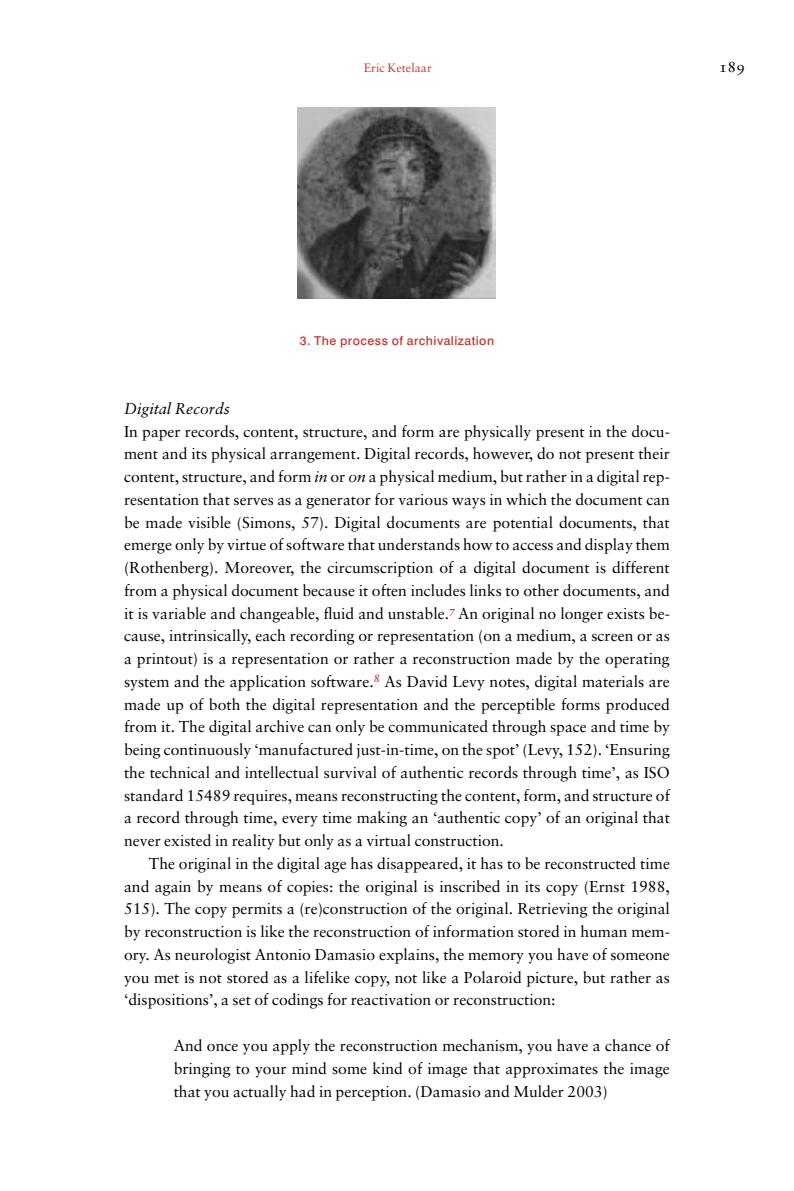
<style>
.page{position:relative;width:794px;height:1191px;background:#fff}
.page>*{position:absolute;margin:0;border:0;box-sizing:border-box;transform-origin:0 0}
.t1{font:15.75px/22.8px "Sabon";color:#000;text-align:justify}
.t2{font:italic 15.75px "Sabon";color:#000}
.t3{font:15.75px "Sabon Roman SC";color:#000}
.t4{font:500 12.25px "Swiss 721 BT";letter-spacing:.04em;color:#c43935}
.t5{font:12.25px "Sabon";color:#c43935}
.s1{font-style:italic}
</style>
<div class="page">
<img style="left:298px;top:107px;width:197px;height:191px">
<p class="t5" style="left:364px;top:61px;width:70px">Eric Ketelaar</p>
<p class="t3" style="left:719px;top:58px;width:28px">189</p>
<p class="t4" style="left:300px;top:334px;width:196px">3. The process of archivalization</p>
<p class="t2" style="left:124px;top:399px;width:107px">Digital Records</p>
<p class="t1" style="left:124px;top:419px;width:547px">In paper records, content, structure, and form are physically present in the docu&shy;ment and its physical arrangement. Digital records, however, do not present their content, structure, and form <span class="s1">in</span> or <span class="s1">on</span> a physical medium, but rather in a digital rep&shy;resentation that serves as a generator for various ways in which the document can be made visible (Simons, 57). Digital documents are potential documents, that emerge only by virtue of software that understands how to access and display them (Rothenberg). Moreover, the circumscription of a digital document is different from a physical document because it often includes links to other documents, and it is variable and changeable, fluid and unstable.<sup>7</sup> An original no longer exists be&shy;cause, intrinsically, each recording or representation (on a medium, a screen or as a printout) is a representation or rather a reconstruction made by the operating system and the application software.<sup>8</sup> As David Levy notes, digital materials are made up of both the digital representation and the perceptible forms produced from it. The digital archive can only be communicated through space and time by being continuously ‘manufactured just-in-time, on the spot’ (Levy, 152). ‘Ensuring the technical and intellectual survival of authentic records through time’, as ISO standard 15489 requires, means reconstructing the content, form, and structure of a record through time, every time making an ‘authentic copy’ of an original that never existed in reality but only as a virtual construction.</p>
<p class="t1" style="left:124px;top:852px;width:547px;text-indent:25px">The original in the digital age has disappeared, it has to be reconstructed time and again by means of copies: the original is inscribed in its copy (Ernst 1988, 515). The copy permits a (re)construction of the original. Retrieving the original by reconstruction is like the reconstruction of information stored in human mem&shy;ory. As neurologist Antonio Damasio explains, the memory you have of someone you met is not stored as a lifelike copy, not like a Polaroid picture, but rather as ‘dispositions’, a set of codings for reactivation or reconstruction:</p>
<p class="t1" style="left:174px;top:1034px;width:498px">And once you apply the reconstruction mechanism, you have a chance of bringing to your mind some kind of image that approximates the image that you actually had in perception. (Damasio and Mulder 2003)</p>
</div>
